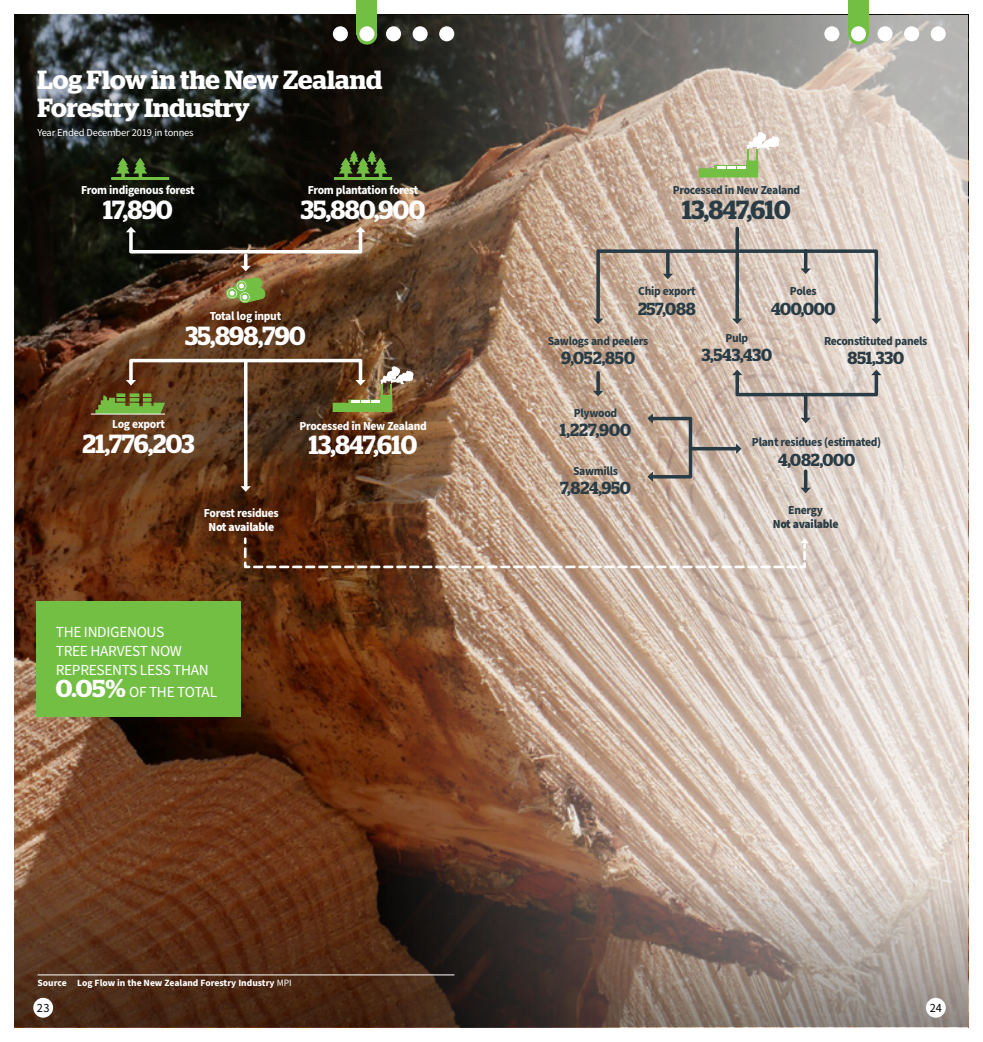
<style>
.page{position:relative;width:983px;height:1042px;background:#fff}
.page>*{position:absolute;margin:0;border:0;box-sizing:border-box;transform-origin:0 0}
.t1{font:600 26.25px "Stag";letter-spacing:-.015em;color:#fff;scale:.95 1}
.t2{font:600 26.25px/28px "Stag";letter-spacing:-.015em;color:#fff}
.t3{font:600 26.25px "Stag";letter-spacing:-.025em;color:#293c45;scale:.95 1}
.t4{font:600 17.5px "Stag";letter-spacing:-.01em;color:#293c45;scale:.95 1}
.t5{font:15.4px/18.7px "Source Sans Pro";letter-spacing:-.02em;color:#fff}
.t6{font:700 12.25px "Source Sans Pro";letter-spacing:-.025em;color:#293c45;scale:.95 1}
.t7{font:700 12.25px "Source Sans Pro";letter-spacing:-.025em;color:#fff;scale:.95 1}
.t8{font:900 12.25px "Source Sans Pro";letter-spacing:-.025em;color:#fff;scale:.95 1}
.t9{font:900 12.25px "Source Sans Pro";letter-spacing:-.025em;color:#293c45;scale:.95 1}
.t10{font:12.25px "Source Sans Pro";color:#000}
.t11{font:10.5px "Source Sans Pro";letter-spacing:-.02em;color:#fff}
.t12{font:700 9.62px "Source Sans Pro";color:#fff}
.s1{font-family:"Stag";font-weight:600;font-size:24.5px}
.s2{font-weight:400}
</style>
<div class="page">
<img style="left:15px;top:15px;width:348px;height:849px">
<img style="left:363px;top:15px;width:604px;height:849px">
<svg style="left:15px;top:864px;width:952px;height:163px;background:#6e5547"></svg>
<div style="left:33px;top:998px;width:20px;height:19px;background:#fff;border-radius:50%"></div>
<hr style="left:38px;top:974px;width:416px;height:1px;background:#fff">
<div style="left:356px;top:0;width:21px;height:35px;background:#72bf44"></div>
<svg style="left:356px;top:24px;width:21px;height:21px"></svg>
<div style="left:359px;top:26px;width:15px;height:15px;background:#fff;border-radius:50%"></div>
<div style="left:386px;top:26px;width:15px;height:15px;background:#fff;border-radius:50%"></div>
<div style="left:439px;top:26px;width:15px;height:15px;background:#fff;border-radius:50%"></div>
<div style="left:412px;top:26px;width:15px;height:15px;background:#fff;border-radius:50%"></div>
<div style="left:333px;top:26px;width:15px;height:15px;background:#fff;border-radius:50%"></div>
<hr style="left:244px;top:360px;width:3px;height:126px;background:#fff">
<svg style="left:240px;top:486px;width:11px;height:6px"></svg>
<svg style="left:95px;top:393px;width:70px;height:21px"></svg>
<hr style="left:91px;top:414px;width:74px;height:1px;background:#fff">
<div style="left:226px;top:287px;width:12px;height:12px;border:1px solid #72bf44;border-radius:50%"></div>
<div style="left:228px;top:289px;width:8px;height:8px;border:1px solid #72bf44;border-radius:50%"></div>
<svg style="left:229px;top:255px;width:37px;height:48px;background:#847e47"></svg>
<svg style="left:239px;top:292px;width:11px;height:11px"></svg>
<div style="left:239px;top:291px;width:11px;height:12px;border:1px solid #72bf44;border-radius:50%"></div>
<div style="left:241px;top:293px;width:8px;height:8px;border:1px solid #72bf44;border-radius:50%"></div>
<div style="left:241px;top:294px;width:7px;height:6px;border:1px solid #72bf44;border-radius:50%"></div>
<hr style="left:334px;top:177px;width:58px;height:3px;background:#72bf44">
<svg style="left:339px;top:151px;width:48px;height:26px"></svg>
<svg style="left:116px;top:158px;width:31px;height:19px"></svg>
<hr style="left:111px;top:177px;width:58px;height:3px;background:#72bf44">
<div style="left:129px;top:359px;width:233px;height:22px;border:4px solid #fff"></div>
<svg style="left:126px;top:380px;width:10px;height:5px"></svg>
<svg style="left:332px;top:366px;width:81px;height:46px;background:#817549"></svg>
<div style="left:129px;top:231px;width:233px;height:22px;border:4px solid #fff"></div>
<svg style="left:355px;top:227px;width:10px;height:5px"></svg>
<svg style="left:126px;top:227px;width:10px;height:5px"></svg>
<div style="left:36px;top:601px;width:204px;height:116px;background:#72bf44"></div>
<div style="left:925px;top:998px;width:20px;height:19px;background:#fff;border-radius:50%"></div>
<div style="left:847px;top:0;width:21px;height:35px;background:#72bf44"></div>
<svg style="left:848px;top:24px;width:20px;height:21px"></svg>
<div style="left:850px;top:26px;width:15px;height:15px;background:#fff;border-radius:50%"></div>
<div style="left:877px;top:26px;width:15px;height:15px;background:#fff;border-radius:50%"></div>
<div style="left:930px;top:26px;width:15px;height:15px;background:#fff;border-radius:50%"></div>
<div style="left:903px;top:26px;width:15px;height:15px;background:#fff;border-radius:50%"></div>
<div style="left:824px;top:26px;width:15px;height:15px;background:#fff;border-radius:50%"></div>
<hr style="left:735px;top:228px;width:3px;height:90px;background:#293c45">
<svg style="left:242px;top:536px;width:566px;height:33px;background:#a78b78"></svg>
<svg style="left:593px;top:248px;width:288px;height:76px;background:#c7b9ae"></svg>
<hr style="left:596px;top:373px;width:3px;height:17px;background:#293c45">
<svg style="left:593px;top:391px;width:10px;height:5px"></svg>
<div style="left:651px;top:417px;width:41px;height:61px;border:4px solid #293c45"></div>
<svg style="left:647px;top:413px;width:5px;height:11px"></svg>
<svg style="left:647px;top:472px;width:5px;height:10px"></svg>
<hr style="left:691px;top:447px;width:44px;height:3px;background:#293c45">
<svg style="left:735px;top:443px;width:6px;height:11px"></svg>
<svg style="left:803px;top:396px;width:4px;height:21px"></svg>
<svg style="left:800px;top:418px;width:10px;height:5px"></svg>
<svg style="left:803px;top:471px;width:4px;height:16px"></svg>
<svg style="left:800px;top:488px;width:10px;height:5px"></svg>
<svg style="left:698px;top:131px;width:81px;height:47px;background:#c8c9a8"></svg>
<div style="left:735px;top:374px;width:142px;height:22px;border:4px solid #293c45"></div>
<svg style="left:871px;top:370px;width:10px;height:5px"></svg>
<svg style="left:732px;top:370px;width:10px;height:5px"></svg>
<h1 class="t2" style="left:37px;top:67px;width:346px">Log Flow in the New Zealand<br>Forestry Industry</h1>
<p class="t11" style="left:37px;top:127px;width:158px">Year Ended December 2019<sub>,</sub> in tonnes</p>
<p class="t7" style="left:81px;top:185px;width:121px">From indigenous forest</p>
<h1 class="t1" style="left:103px;top:198px;width:75px">17,890</h1>
<p class="t7" style="left:307px;top:185px;width:118px">From plantation forest</p>
<h1 class="t1" style="left:301px;top:198px;width:132px">35,880,900</h1>
<p class="t7" style="left:210px;top:311px;width:77px">Total log input</p>
<h1 class="t1" style="left:185px;top:325px;width:128px">35,898,790</h1>
<p class="t7" style="left:112px;top:419px;width:57px">Log export</p>
<h1 class="t1" style="left:83px;top:433px;width:119px">21,776,203</h1>
<p class="t7" style="left:204px;top:507px;width:80px">Forest residues</p>
<p class="t8" style="left:208px;top:519px;width:71px">Not available</p>
<p class="t7" style="left:299px;top:421px;width:136px">Processed in New Zealand</p>
<h1 class="t1" style="left:309px;top:434px;width:116px">13,847,610</h1>
<p class="t5" style="left:56px;top:623px;width:154px">THE INDIGENOUS<br>TREE HARVEST NOW<br>REPRESENTS LESS THAN</p>
<p class="t5" style="left:56px;top:684px;width:163px"><span class="s1">0.05%</span> OF THE TOTAL</p>
<p class="t12" style="left:38px;top:979px;width:256px">Source Log Flow in the New Zealand Forestry Industry <span class="s2">MPI</span></p>
<p class="t10" style="left:37px;top:1003px;width:14px">23</p>
<p class="t6" style="left:672px;top:185px;width:136px">Processed in New Zealand</p>
<h1 class="t3" style="left:682px;top:198px;width:116px">13,847,610</h1>
<p class="t6" style="left:638px;top:286px;width:62px">Chip export</p>
<h2 class="t4" style="left:638px;top:301px;width:62px">257,088</h2>
<p class="t6" style="left:789px;top:286px;width:30px">Poles</p>
<h2 class="t4" style="left:771px;top:301px;width:69px">400,000</h2>
<p class="t6" style="left:547px;top:336px;width:107px">Sawlogs and peelers</p>
<h2 class="t4" style="left:561px;top:350px;width:79px">9,052,850</h2>
<p class="t6" style="left:573px;top:407px;width:47px">Plywood</p>
<h2 class="t4" style="left:559px;top:422px;width:76px">1,227,900</h2>
<p class="t6" style="left:573px;top:465px;width:49px">Sawmills</p>
<h2 class="t4" style="left:560px;top:480px;width:76px">7,824,950</h2>
<p class="t6" style="left:725px;top:333px;width:26px">Pulp</p>
<h2 class="t4" style="left:701px;top:348px;width:76px">3,543,430</h2>
<p class="t6" style="left:823px;top:336px;width:110px">Reconstituted panels</p>
<h2 class="t4" style="left:847px;top:350px;width:61px">851,330</h2>
<p class="t6" style="left:751px;top:437px;width:137px">Plant residues (estimated)</p>
<h2 class="t4" style="left:778px;top:452px;width:82px">4,082,000</h2>
<p class="t6" style="left:788px;top:504px;width:38px">Energy</p>
<p class="t9" style="left:772px;top:516px;width:71px">Not available</p>
<p class="t10" style="left:929px;top:1003px;width:14px">24</p>
</div>
